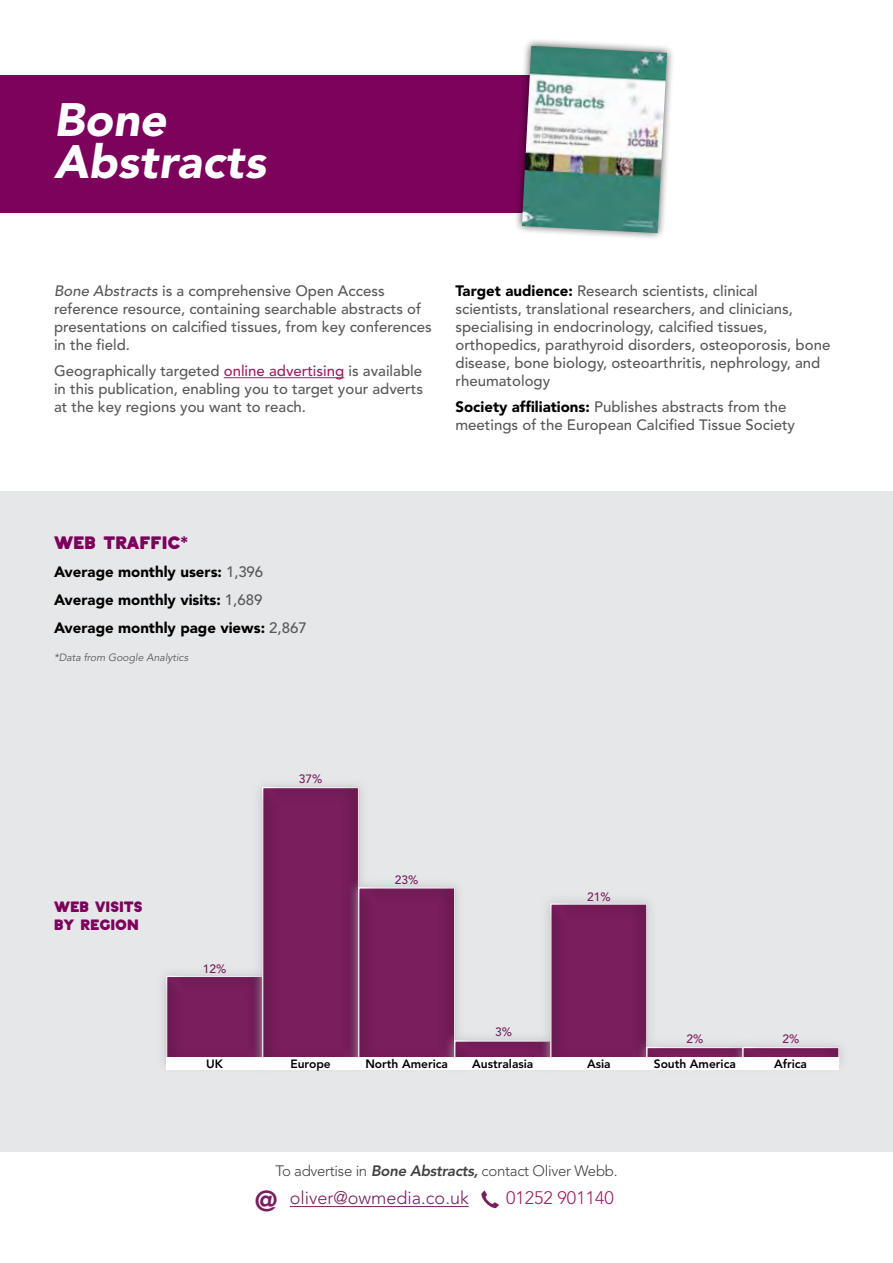
<style>
.page{position:relative;width:893px;height:1263px;background:#fff}
.page>*{position:absolute;margin:0;border:0;box-sizing:border-box;transform-origin:0 0}
.t1{font:italic 900 46.5px/42px "Avenir";letter-spacing:.005em;color:#fff}
.t2{font:300 18px "Avenir";color:#7a1e5d}
.t3{font:300 18px "Avenir LT Std";color:#9e1f63}
.t4{font:700 18px "Ephesus demo Extra";color:#7c025c}
.t5{font:500 15px/18px "Avenir";color:#58595b}
.t6{font:900 15px/28px "Avenir";color:#000}
.t7{font:300 15px "Avenir";letter-spacing:-.02em;color:#414042}
.t8{font:700 15px/18px "Ephesus demo Extra";color:#7c025c}
.t9{font:800 12px "Avenir";color:#000}
.t10{font:500 12px "Avenir";color:#7a1e5d}
.t11{font:italic 10.5px "Avenir";color:#58595b}
.s1{font-style:italic}
.s2{color:#9e1f63}
.s3{font-weight:900;color:#000}
.s4{font-family:"Gotham";font-weight:900}
.s5{font-weight:500;color:#58595b}
.s6{font-weight:800;font-style:italic}
.s7{font-weight:800;font-size:28.5px}
</style>
<div class="page">
<hr style="left:224px;top:377px;width:120px;height:1px;background:#9e1f63">
<svg style="left:481px;top:1190px;width:18px;height:18px"></svg>
<hr style="left:290px;top:1206px;width:179px;height:1px;background:#7a1e5d">
<div style="left:0;top:75px;width:610px;height:137px;background:#7c025c"></div>
<div style="left:514px;top:38px;width:161px;height:203px;background:#000;opacity:.65"></div>
<img style="left:522px;top:46px;width:145px;height:187px">
<div style="left:0;top:491px;width:893px;height:661px;background:#e6e7e8"></div>
<div style="left:166px;top:971px;width:103px;height:95px;background:#000;opacity:.35"></div>
<div style="left:252px;top:777px;width:117px;height:297px;background:#bcbec0;opacity:.75"></div>
<div style="left:261px;top:785px;width:101px;height:281px;background:#000;opacity:.35"></div>
<div style="left:348px;top:877px;width:117px;height:197px;background:#bcbec0;opacity:.75"></div>
<div style="left:357px;top:886px;width:100px;height:180px;background:#000;opacity:.35"></div>
<div style="left:444px;top:1030px;width:117px;height:44px;background:#bcbec0;opacity:.75"></div>
<div style="left:454px;top:1040px;width:100px;height:27px;background:#000;opacity:.35"></div>
<div style="left:540px;top:893px;width:117px;height:181px;background:#bcbec0;opacity:.75"></div>
<div style="left:550px;top:899px;width:103px;height:168px;background:#000;opacity:.35"></div>
<div style="left:636px;top:1037px;width:117px;height:37px;background:#bcbec0;opacity:.75"></div>
<div style="left:645px;top:1046px;width:101px;height:20px;background:#000;opacity:.35"></div>
<div style="left:732px;top:1037px;width:117px;height:37px;background:#e3e4e5"></div>
<div style="left:741px;top:1045px;width:100px;height:21px;background:#000;opacity:.35"></div>
<div style="left:166px;top:1057px;width:672px;height:13px;background:#fff"></div>
<h1 class="t1" style="left:54px;top:98px;width:213px">Bone<br>Abstracts</h1>
<p class="t5" style="left:54px;top:282px;width:379px"><span class="s1">Bone Abstracts</span> is a comprehensive Open Access reference resource, containing searchable abstracts of presentations on calcified tissues, from key conferences in the field.</p>
<p class="t5" style="left:54px;top:362px;width:370px;text-align:justify">Geographically targeted <span class="s2">online advertising</span> is available in this publication, enabling you to target your adverts at the key regions you want to reach.</p>
<p class="t5" style="left:455px;top:282px;width:376px"><span class="s3">Target audience:</span> Research scientists, clinical<br>scientists, translational researchers, and clinicians, specialising in endocrinology, calcified tissues, orthopedics, parathyroid disorders, osteoporosis, bone disease, bone biology, osteoarthritis, nephrology, and rheumatology</p>
<p class="t5" style="left:455px;top:398px;width:341px"><span class="s3">Society affiliations:</span> Publishes abstracts from the meetings of the European Calcified Tissue Society</p>
<p class="t4" style="left:54px;top:532px;width:136px">WEB TRAFFIC<span class="s4">*</span></p>
<p class="t6" style="left:54px;top:558px;width:254px">Average monthly users: <span class="s5">1,396<br></span>Average monthly visits: <span class="s5">1,689<br></span>Average monthly page views: <span class="s5">2,867</span></p>
<p class="t11" style="left:54px;top:651px;width:136px">*Data from Google Analytics</p>
<p class="t8" style="left:54px;top:898px;width:90px">WEB VISITS<br>BY REGION</p>
<p class="t10" style="left:203px;top:962px;width:25px">12%</p>
<p class="t10" style="left:299px;top:772px;width:25px">37%</p>
<p class="t10" style="left:395px;top:873px;width:25px">23%</p>
<p class="t10" style="left:495px;top:1025px;width:18px">3%</p>
<p class="t10" style="left:587px;top:890px;width:25px">21%</p>
<p class="t10" style="left:686px;top:1032px;width:18px">2%</p>
<p class="t10" style="left:782px;top:1032px;width:18px">2%</p>
<p class="t9" style="left:206px;top:1057px;width:18px">UK</p>
<p class="t9" style="left:290px;top:1057px;width:42px">Europe</p>
<p class="t9" style="left:365px;top:1057px;width:84px">North America</p>
<p class="t9" style="left:472px;top:1057px;width:63px">Australasia</p>
<p class="t9" style="left:587px;top:1057px;width:25px">Asia</p>
<p class="t9" style="left:654px;top:1057px;width:84px">South America</p>
<p class="t9" style="left:774px;top:1057px;width:34px">Africa</p>
<p class="t7" style="left:275px;top:1162px;width:344px">To advertise in <span class="s6">Bone Abstracts,</span> contact Oliver Webb.</p>
<p class="t2" style="left:255px;top:1187px;width:215px"><span class="s7">@</span> oliver@owmedia.co.uk</p>
<p class="t3" style="left:506px;top:1187px;width:109px">01252 901140</p>
</div>
